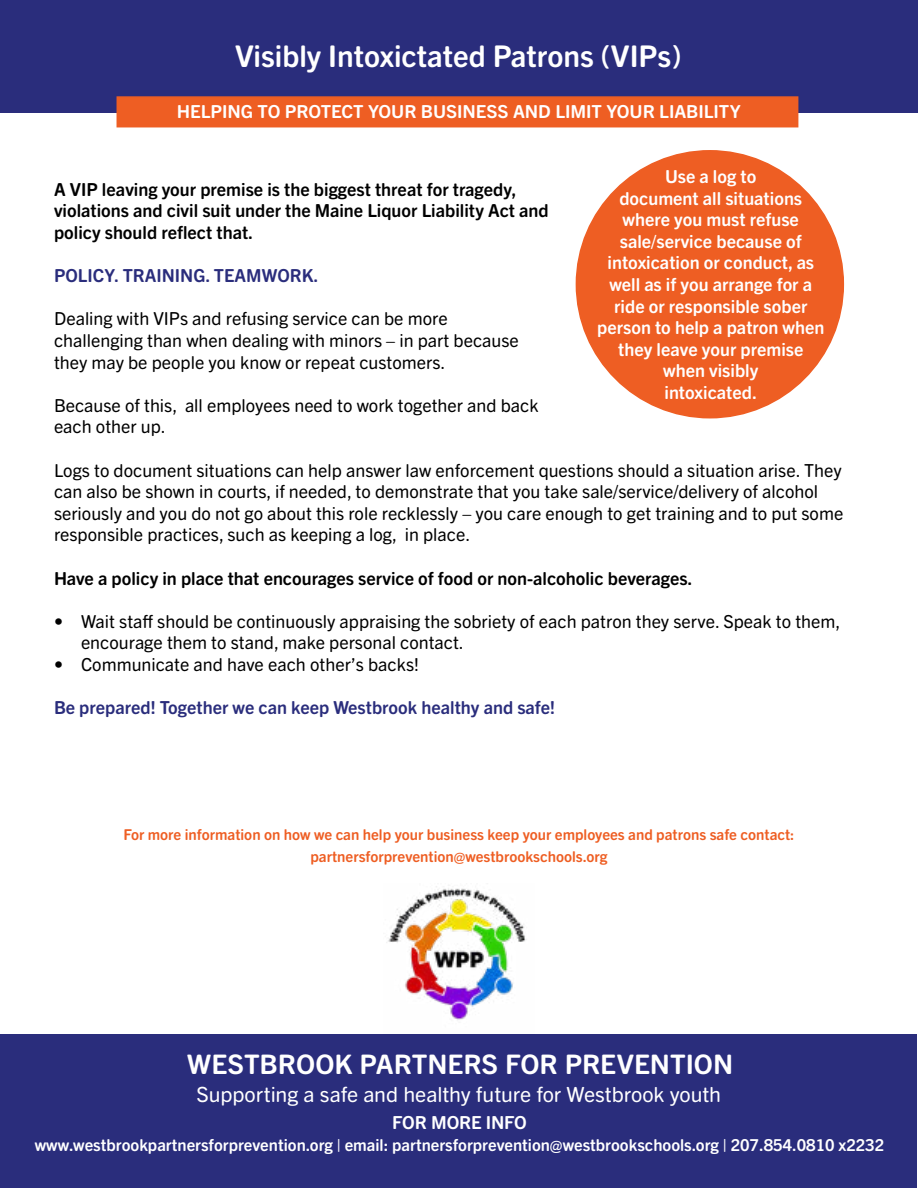
<style>
.page{position:relative;width:918px;height:1188px;background:#fff}
.page>*{position:absolute;margin:0;border:0;box-sizing:border-box;transform-origin:0 0}
.t1{font:700 30px "Trade Gothic Next SR Pro";color:#fff}
.t2{font:700 27px "Trade Gothic Next SR Pro";color:#fff}
.t3{font:21px "Trade Gothic Next SR Pro";letter-spacing:-.005em;color:#fff}
.t4{font:18px/21.6px "Trade Gothic Next SR Pro";color:#000}
.t5{font:700 18px/21.6px "Trade Gothic Next SR Pro";color:#fff;text-align:center}
.t6{font:700 18px/21.6px "Trade Gothic Next SR Pro";color:#000}
.t7{font:700 18px "Trade Gothic Next SR Pro";color:#2a2d7c}
.t8{font:700 16.5px "Trade Gothic Next SR Pro";color:#fff}
.t9{font:700 15px/21.6px "Trade Gothic Next SR Pro";color:#ee5e23;text-align:center}
</style>
<div class="page">
<div style="left:0;top:1035px;width:917px;height:153px;background:#2a2d7c"></div>
<div style="left:0;top:0;width:918px;height:113px;background:#2a2d7c"></div>
<div style="left:117px;top:96px;width:681px;height:31px;background:#ee5e23;border:2px solid #ee5e23"></div>
<img style="left:383px;top:886px;width:152px;height:149px">
<div style="left:576px;top:151px;width:267px;height:267px;background:#ee5e23;border-radius:50%"></div>
<h1 class="t1" style="left:235px;top:35px;width:448px">Visibly Intoxictated Patrons (VIPs)</h1>
<p class="t5" style="left:177px;top:99px;width:565px">HELPING TO PROTECT YOUR BUSINESS AND LIMIT YOUR LIABILITY</p>
<p class="t5" style="left:597px;top:164px;width:229px">Use a log to<br>document all situations where you must refuse sale/service because of intoxication or conduct, as well as if you arrange for a ride or responsible sober person to help a patron when they leave your premise when visibly<br>intoxicated.</p>
<p class="t6" style="left:54px;top:177px;width:496px">A VIP leaving your premise is the biggest threat for tragedy, violations and civil suit under the Maine Liquor Liability Act and policy should reflect that.</p>
<p class="t7" style="left:54px;top:263px;width:266px">POLICY. TRAINING. TEAMWORK.</p>
<p class="t4" style="left:54px;top:307px;width:466px">Dealing with VIPs and refusing service can be more challenging than when dealing with minors – in part because they may be people you know or repeat customers.</p>
<p class="t4" style="left:54px;top:393px;width:486px">Because of this, all employees need to work together and back each other up.</p>
<p class="t4" style="left:54px;top:458px;width:791px">Logs to document situations can help answer law enforcement questions should a situation arise. They can also be shown in courts, if needed, to demonstrate that you take sale/service/delivery of alcohol seriously and you do not go about this role recklessly – you care enough to get training and to put some responsible practices, such as keeping a log, in place.</p>
<p class="t6" style="left:54px;top:566px;width:640px">Have a policy in place that encourages service of food or non-alcoholic beverages.</p>
<p class="t4" style="left:81px;top:609px;width:761px;text-indent:-27px">• Wait staff should be continuously appraising the sobriety of each patron they serve. Speak to them, encourage them to stand, make personal contact.</p>
<p class="t4" style="left:54px;top:652px;width:367px">• Communicate and have each other’s backs!</p>
<p class="t7" style="left:54px;top:695px;width:503px">Be prepared! Together we can keep Westbrook healthy and safe!</p>
<p class="t9" style="left:123px;top:823px;width:673px">For more information on how we can help your business keep your employees and patrons safe contact: partnersforprevention@westbrookschools.org</p>
<h2 class="t2" style="left:187px;top:1045px;width:547px">WESTBROOK PARTNERS FOR PREVENTION</h2>
<p class="t3" style="left:196px;top:1080px;width:526px">Supporting a safe and healthy future for Westbrook youth</p>
<p class="t5" style="left:392px;top:1110px;width:136px">FOR MORE INFO</p>
<p class="t8" style="left:35px;top:1133px;width:851px">www.westbrookpartnersforprevention.org | email: partnersforprevention@westbrookschools.org | 207.854.0810 x2232</p>
</div>
